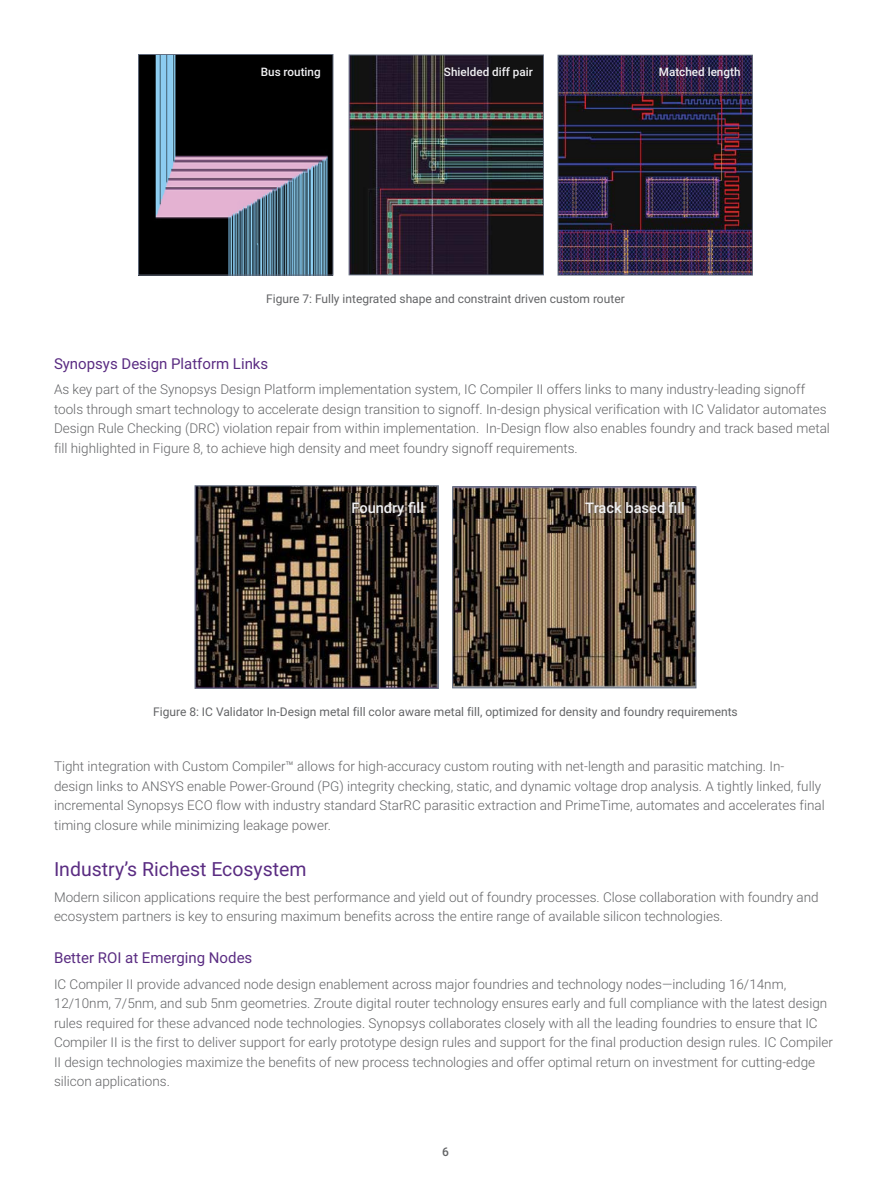
<style>
.page{position:relative;width:891px;height:1188px;background:#fff}
.page>*{position:absolute;margin:0;border:0;box-sizing:border-box;transform-origin:0 0}
.HEADING_1{font:19.5px "Roboto";color:#5a2c82}
.HEADING_2{font:15px "Roboto";color:#5a2c82}
.t1{font:500 14.7px "Roboto";color:#f1f1f3}
.BODY_COPY{font:300 13.5px/19.5px "Roboto";color:#636466}
.FIGURE_CAPTION{font:12px "Roboto";color:#636466}
.t2{font:500 12px "Roboto";color:#636466}
.t3{font:500 11.7px "Roboto";color:#f1f1f3}
</style>
<div class="page">
<img style="left:140px;top:56px;width:191px;height:218px">
<div style="left:138px;top:54px;width:195px;height:222px;border:1px solid #646e81"></div>
<img style="left:351px;top:57px;width:191px;height:216px">
<div style="left:349px;top:55px;width:195px;height:220px;border:1px solid #646e81"></div>
<img style="left:560px;top:57px;width:191px;height:217px">
<div style="left:558px;top:55px;width:195px;height:221px;border:1px solid #646e81"></div>
<svg style="left:195px;top:485px;width:244px;height:204px"></svg>
<svg style="left:452px;top:486px;width:244px;height:202px"></svg>
<img style="left:345px;top:494px;width:88px;height:31px">
<img style="left:579px;top:494px;width:115px;height:31px">
<p class="t3" style="left:261px;top:64px;width:61px">Bus routing</p>
<p class="t3" style="left:444px;top:64px;width:91px">Shielded diff pair</p>
<p class="t3" style="left:659px;top:64px;width:83px">Matched length</p>
<p class="FIGURE_CAPTION" style="left:266px;top:290px;width:360px">Figure 7: Fully integrated shape and constraint driven custom router</p>
<p class="HEADING_2" style="left:54px;top:353px;width:216px">Synopsys Design Platform Links</p>
<p class="BODY_COPY" style="left:54px;top:379px;width:777px">As key part of the Synopsys Design Platform implementation system, IC Compiler II offers links to many industry-leading signoff tools through smart technology to accelerate design transition to signoff. In-design physical verification with IC Validator automates Design Rule Checking (DRC) violation repair from within implementation. In-Design flow also enables foundry and track based metal fill highlighted in Figure 8, to achieve high density and meet foundry signoff requirements.</p>
<p class="t1" style="left:351px;top:497px;width:74px">Foundry fill</p>
<p class="t1" style="left:585px;top:497px;width:101px">Track based fill</p>
<p class="FIGURE_CAPTION" style="left:153px;top:703px;width:586px">Figure 8: IC Validator In-Design metal fill color aware metal fill, optimized for density and foundry requirements</p>
<p class="BODY_COPY" style="left:54px;top:756px;width:772px">Tight integration with Custom Compiler™ allows for high-accuracy custom routing with net-length and parasitic matching. In&shy;design links to ANSYS enable Power-Ground (PG) integrity checking, static, and dynamic voltage drop analysis. A tightly linked, fully incremental Synopsys ECO flow with industry standard StarRC parasitic extraction and PrimeTime, automates and accelerates final timing closure while minimizing leakage power.</p>
<p class="HEADING_1" style="left:54px;top:856px;width:254px">Industry’s Richest Ecosystem</p>
<p class="BODY_COPY" style="left:54px;top:887px;width:766px">Modern silicon applications require the best performance and yield out of foundry processes. Close collaboration with foundry and ecosystem partners is key to ensuring maximum benefits across the entire range of available silicon technologies.</p>
<p class="HEADING_2" style="left:54px;top:948px;width:200px">Better ROI at Emerging Nodes</p>
<p class="BODY_COPY" style="left:54px;top:974px;width:781px">IC Compiler II provide advanced node design enablement across major foundries and technology nodes—including 16/14nm, 12/10nm, 7/5nm, and sub 5nm geometries. Zroute digital router technology ensures early and full compliance with the latest design rules required for these advanced node technologies. Synopsys collaborates closely with all the leading foundries to ensure that IC Compiler II is the first to deliver support for early prototype design rules and support for the final production design rules. IC Compiler II design technologies maximize the benefits of new process technologies and offer optimal return on investment for cutting-edge silicon applications.</p>
<p class="t2" style="left:442px;top:1144px;width:8px">6</p>
</div>
